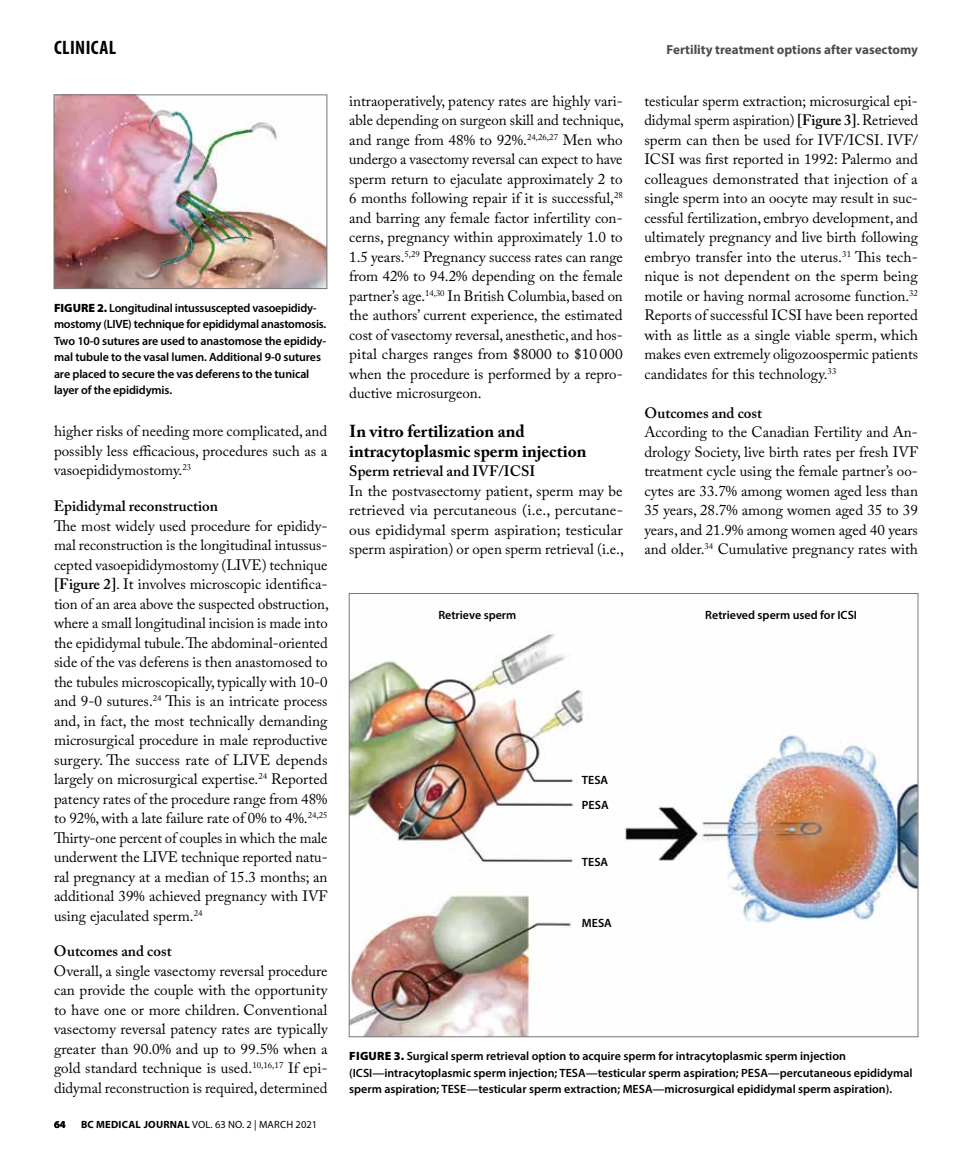
<style>
.page{position:relative;width:972px;height:1161px;background:#fff}
.page>*{position:absolute;margin:0;border:0;box-sizing:border-box;transform-origin:0 0}
.t1{font:700 condensed 19.5px "Myriad Pro";letter-spacing:.02em;color:#000}
.t2{font:700 17.25px/19.5px "Adobe Caslon Pro";color:#000}
.t3{font:15px/19.5px "Adobe Caslon Pro";color:#000;text-align:justify}
.t4{font:600 15px "Adobe Caslon Pro";color:#000}
.t5{font:700 13.2px "Myriad Pro";color:#4d4d4f}
.t6{font:600 12px/16.5px "Myriad Pro";color:#000}
.t7{font:10.5px "Myriad Pro";letter-spacing:.02em;color:#000}
.t8{font:700 10.5px "Myriad Pro";color:#000}
.s1{font-weight:900}
.s2{font-weight:600}
.s3{font-weight:700}
</style>
<div class="page">
<img style="left:56px;top:96px;width:269px;height:191px">
<div style="left:54px;top:94px;width:273px;height:195px;border:1px solid #757779"></div>
<img style="left:351px;top:634px;width:565px;height:401px">
<h1 class="t1" style="left:54px;top:35px;width:63px">CLINICAL</h1>
<p class="t5" style="left:667px;top:41px;width:253px">Fertility treatment options after vasectomy</p>
<p class="t6" style="left:54px;top:299px;width:274px"><span class="s1">FIGURE 2.</span> Longitudinal intussuscepted vasoepididy&shy;mostomy (LIVE) technique for epididymal anastomosis.<br>Two 10-0 sutures are used to anastomose the epididy&shy;mal tubule to the vasal lumen. Additional 9-0 sutures are placed to secure the vas deferens to the tunical layer of the epididymis.</p>
<p class="t3" style="left:54px;top:421px;width:275px">higher risks of needing more complicated, and possibly less efficacious, procedures such as a vasoepididymostomy.<sup>23</sup></p>
<p class="t4" style="left:54px;top:497px;width:166px">Epididymal reconstruction</p>
<p class="t3" style="left:54px;top:516px;width:276px">The most widely used procedure for epididy&shy;mal reconstruction is the longitudinal intussus&shy;cepted vasoepididymostomy (LIVE) technique <span class="s2">[Figure 2]</span>. It involves microscopic identifica&shy;tion of an area above the suspected obstruction, where a small longitudinal incision is made into the epididymal tubule. The abdominal-oriented side of the vas deferens is then anastomosed to the tubules microscopically, typically with 10-0 and 9-0 sutures.<sup>24</sup> This is an intricate process and, in fact, the most technically demanding microsurgical procedure in male reproductive surgery. The success rate of LIVE depends largely on microsurgical expertise.<sup>24</sup> Reported patency rates of the procedure range from 48% to 92%, with a late failure rate of 0% to 4%.<sup>24,25<br></sup>Thirty-one percent of couples in which the male underwent the LIVE technique reported natu&shy;ral pregnancy at a median of 15.3 months; an additional 39% achieved pregnancy with IVF using ejaculated sperm.<sup>24</sup></p>
<p class="t4" style="left:54px;top:942px;width:119px">Outcomes and cost</p>
<p class="t3" style="left:54px;top:961px;width:275px">Overall, a single vasectomy reversal procedure can provide the couple with the opportunity to have one or more children. Conventional vasectomy reversal patency rates are typically greater than 90.0% and up to 99.5% when a gold standard technique is used.<sup>10,16,17</sup> If epi&shy;didymal reconstruction is required, determined</p>
<p class="t8" style="left:54px;top:1118px;width:13px">64</p>
<p class="t7" style="left:81px;top:1118px;width:238px"><span class="s3">BC Medical Journal</span> VOL. 63 NO. 2 | MARCH 2021</p>
<p class="t3" style="left:349px;top:91px;width:276px">intraoperatively, patency rates are highly vari&shy;able depending on surgeon skill and technique, and range from 48% to 92%.<sup>24,26,27</sup> Men who undergo a vasectomy reversal can expect to have sperm return to ejaculate approximately 2 to 6 months following repair if it is successful,<sup>28 </sup>and barring any female factor infertility con&shy;cerns, pregnancy within approximately 1.0 to 1.5 years.<sup>5,29</sup> Pregnancy success rates can range from 42% to 94.2% depending on the female partner’s age.<sup>14,30</sup> In British Columbia, based on the authors’ current experience, the estimated cost of vasectomy reversal, anesthetic, and hos&shy;pital charges ranges from $8000 to $10 000 when the procedure is performed by a repro&shy;ductive microsurgeon.</p>
<p class="t2" style="left:349px;top:421px;width:239px">In vitro fertilization and intracytoplasmic sperm injection</p>
<p class="t4" style="left:349px;top:462px;width:188px">Sperm retrieval and IVF/ICSI</p>
<p class="t3" style="left:349px;top:481px;width:276px">In the postvasectomy patient, sperm may be retrieved via percutaneous (i.e., percutane&shy;ous epididymal sperm aspiration; testicular sperm aspiration) or open sperm retrieval (i.e.,</p>
<p class="t3" style="left:644px;top:91px;width:275px">testicular sperm extraction; microsurgical epi&shy;didymal sperm aspiration) <span class="s2">[Figure 3]</span>. Retrieved sperm can then be used for IVF/ICSI. IVF/ ICSI was first reported in 1992: Palermo and colleagues demonstrated that injection of a single sperm into an oocyte may result in suc&shy;cessful fertilization, embryo development, and ultimately pregnancy and live birth following embryo transfer into the uterus.<sup>31</sup> This tech&shy;nique is not dependent on the sperm being motile or having normal acrosome function.<sup>32<br></sup>Reports of successful ICSI have been reported with as little as a single viable sperm, which makes even extremely oligozoospermic patients candidates for this technology.<sup>33</sup></p>
<p class="t4" style="left:644px;top:404px;width:119px">Outcomes and cost</p>
<p class="t3" style="left:644px;top:422px;width:275px">According to the Canadian Fertility and An&shy;drology Society, live birth rates per fresh IVF treatment cycle using the female partner’s oo&shy;cytes are 33.7% among women aged less than 35 years, 28.7% among women aged 35 to 39 years, and 21.9% among women aged 40 years and older.<sup>34</sup> Cumulative pregnancy rates with</p>
<p class="t6" style="left:438px;top:606px;width:80px">Retrieve sperm</p>
<p class="t6" style="left:705px;top:606px;width:153px">Retrieved sperm used for ICSI</p>
<p class="t6" style="left:582px;top:767px;width:28px;line-height:24.9px">TESA<br>PESA</p>
<p class="t6" style="left:582px;top:853px;width:28px">TESA</p>
<p class="t6" style="left:582px;top:914px;width:31px">MESA</p>
<p class="t6" style="left:349px;top:1048px;width:565px"><span class="s1">FIGURE 3.</span> Surgical sperm retrieval option to acquire sperm for intracytoplasmic sperm injection (ICSI—intracytoplasmic sperm injection; TESA—testicular sperm aspiration; PESA—percutaneous epididymal sperm aspiration; TESE—testicular sperm extraction; MESA—microsurgical epididymal sperm aspiration).</p>
</div>
